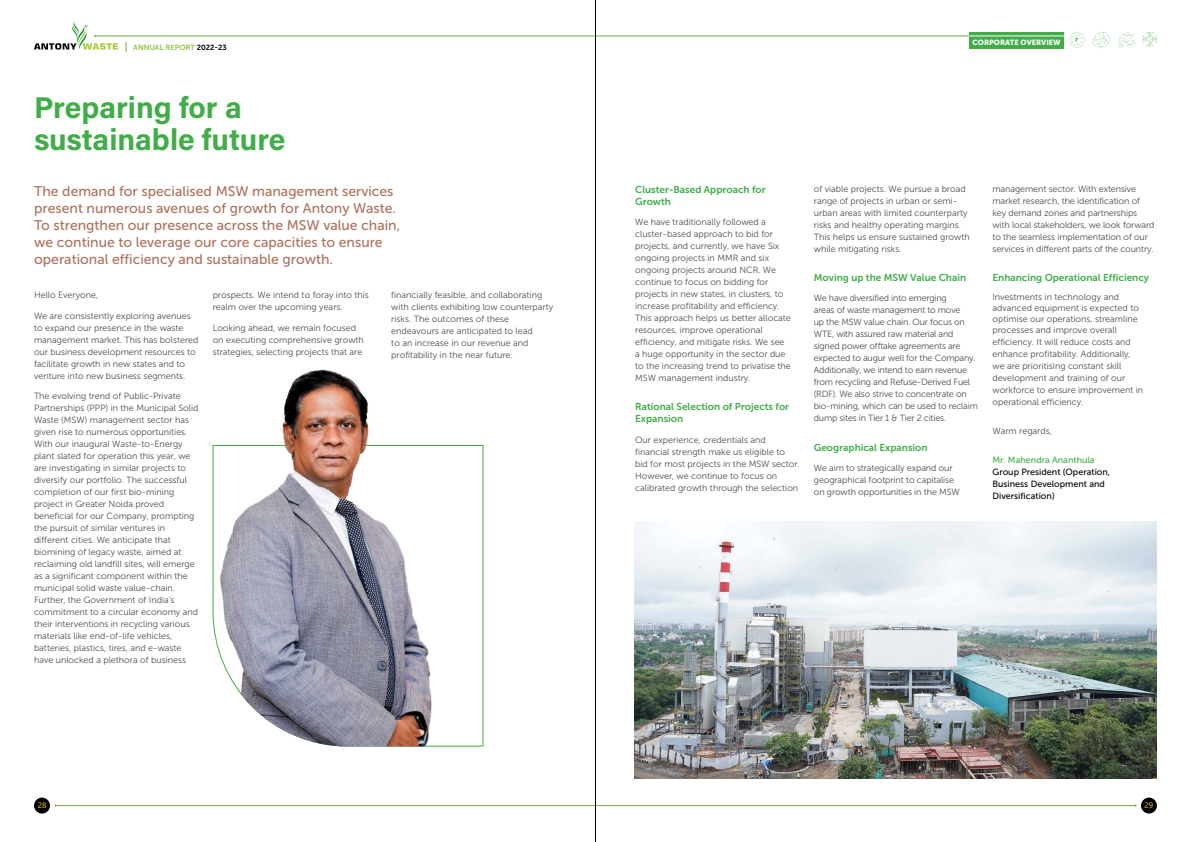
<style>
.page{position:relative;width:1191px;height:842px;background:#fff}
.page>*{position:absolute;margin:0;border:0;box-sizing:border-box;transform-origin:0 0}
.t1{font:30px/32px "Acumin Variable Concept";letter-spacing:-.005em;color:#41ad49}
.t2{font:14px/17px "Museo Sans 500";color:#ae715c}
.t3{font:10px/12px "Museo Sans 700";color:#41ad49}
.t4{font:9px/12px "Museo Sans 300";color:#4d4d4f}
.t5{font:9px/12px "Museo Sans 300";letter-spacing:-.02em;color:#4d4d4f}
.t6{font:9px/12px "Museo Sans 500";color:#000}
.t7{font:9px "Museo Sans 500";color:#41ad49}
.t8{font:8px "Segoe UI";color:#ffcb05}
.t9{font:7.5px "Museo Sans 700";color:#92c244}
.t10{font:7.5px "Museo Sans 900";color:#fff}
.s1{color:#000}
</style>
<div class="page">
<img style="left:635px;top:522px;width:522px;height:256px">
<img style="left:213px;top:445px;width:270px;height:301px">
<img style="left:221px;top:369px;width:238px;height:117px">
<hr style="left:95px;top:36px;width:874px;height:1px;background:#79a342">
<svg style="left:34px;top:22px;width:84px;height:28px"></svg>
<hr style="left:55px;top:805px;width:1080px;height:1px;background:#79a342">
<div style="left:969px;top:32px;width:95px;height:16px;background:#41ad49"></div>
<hr style="left:969px;top:36px;width:95px;height:1px;background:#fff">
<div style="left:34px;top:797px;width:16px;height:16px;background:#000;border-radius:50%"></div>
<div style="left:1141px;top:797px;width:16px;height:16px;background:#000;border-radius:50%"></div>
<hr style="left:595px;top:0;width:1px;height:842px;background:#000">
<svg style="left:1068px;top:32px;width:16px;height:16px"></svg>
<svg style="left:1092px;top:32px;width:17px;height:16px"></svg>
<svg style="left:1118px;top:32px;width:17px;height:16px"></svg>
<svg style="left:1142px;top:32px;width:15px;height:14px"></svg>
<p class="t9" style="left:133px;top:43px;width:95px">ANNUAL REPORT <span class="s1">2022-23</span></p>
<h1 class="t1" style="left:34px;top:90px;width:253px">Preparing for a sustainable future</h1>
<p class="t2" style="left:34px;top:182px;width:367px">The demand for specialised MSW management services present numerous avenues of growth for Antony Waste.<br>To strengthen our presence across the MSW value chain, we continue to leverage our core capacities to ensure operational efficiency and sustainable growth.</p>
<p class="t4" style="left:34px;top:289px;width:66px">Hello Everyone,</p>
<p class="t4" style="left:34px;top:309px;width:166px">We are consistently exploring avenues to expand our presence in the waste management market. This has bolstered our business development resources to facilitate growth in new states and to venture into new business segments.</p>
<p class="t4" style="left:34px;top:390px;width:166px">The evolving trend of Public-Private Partnerships (PPP) in the Municipal Solid Waste (MSW) management sector has given rise to numerous opportunities.<br>With our inaugural Waste-to-Energy plant slated for operation this year, we are investigating in similar projects to diversify our portfolio. The successful completion of our first bio-mining project in Greater Noida proved beneficial for our Company, prompting the pursuit of similar ventures in different cities. We anticipate that biomining of legacy waste, aimed at reclaiming old landfill sites, will emerge as a significant component within the municipal solid waste value-chain.<br>Further, the Government of India’s commitment to a circular economy and their interventions in recycling various materials like end-of-life vehicles, batteries, plastics, tires, and e-waste have unlocked a plethora of business</p>
<p class="t4" style="left:391px;top:289px;width:163px">financially feasible, and collaborating with clients exhibiting low counterparty risks. The outcomes of these endeavours are anticipated to lead<br>to an increase in our revenue and profitability in the near future.</p>
<p class="t4" style="left:213px;top:289px;width:158px">prospects. We intend to foray into this realm over the upcoming years.</p>
<p class="t4" style="left:213px;top:321px;width:153px">Looking ahead, we remain focused on executing comprehensive growth strategies, selecting projects that are</p>
<p class="t10" style="left:972px;top:38px;width:90px">CORPORATE OVERVIEW</p>
<p class="t3" style="left:635px;top:183px;width:132px">Cluster-Based Approach for<br>Growth</p>
<p class="t4" style="left:635px;top:216px;width:157px">We have traditionally followed a cluster-based approach to bid for projects, and currently, we have Six ongoing projects in MMR and six ongoing projects around NCR. We continue to focus on bidding for projects in new states, in clusters, to increase profitability and efficiency.<br>This approach helps us better allocate resources, improve operational efficiency, and mitigate risks. We see a huge opportunity in the sector due to the increasing trend to privatise the MSW management industry.</p>
<p class="t3" style="left:635px;top:401px;width:155px">Rational Selection of Projects for<br>Expansion</p>
<p class="t4" style="left:635px;top:434px;width:166px">Our experience, credentials and financial strength make us eligible to bid for most projects in the MSW sector.<br>However, we continue to focus on calibrated growth through the selection</p>
<p class="t4" style="left:814px;top:183px;width:157px">of viable projects. We pursue a broad range of projects in urban or semi&shy;urban areas with limited counterparty risks and healthy operating margins.<br>This helps us ensure sustained growth while mitigating risks.</p>
<p class="t3" style="left:814px;top:271px;width:154px">Moving up the MSW Value Chain</p>
<p class="t5" style="left:814px;top:292px;width:166px">We have diversified into emerging<br>areas of waste management to move<br>up the MSW value chain. Our focus on WTE, with assured raw material and signed power offtake agreements are expected to augur well for the Company.<br>Additionally, we intend to earn revenue from recycling and Refuse-Derived Fuel (RDF). We also strive to concentrate on bio-mining, which can be used to reclaim dump sites in Tier 1 &amp; Tier 2 cities.</p>
<p class="t3" style="left:814px;top:441px;width:115px">Geographical Expansion</p>
<p class="t4" style="left:814px;top:462px;width:148px">We aim to strategically expand our geographical footprint to capitalise on growth opportunities in the MSW</p>
<p class="t4" style="left:992px;top:183px;width:163px">management sector. With extensive market research, the identification of key demand zones and partnerships with local stakeholders, we look forward to the seamless implementation of our services in different parts of the country.</p>
<p class="t3" style="left:992px;top:271px;width:158px">Enhancing Operational Efficiency</p>
<p class="t4" style="left:992px;top:292px;width:148px;line-height:11px">Investments in technology and advanced equipment is expected to optimise our operations, streamline processes and improve overall</p>
<p class="t4" style="left:992px;top:336px;width:152px">efficiency. It will reduce costs and enhance profitability. Additionally, we are prioritising constant skill development and training of our workforce to ensure improvement in operational efficiency.</p>
<p class="t4" style="left:992px;top:425px;width:61px">Warm regards,</p>
<p class="t7" style="left:992px;top:455px;width:104px">Mr. Mahendra Ananthula</p>
<p class="t6" style="left:992px;top:466px;width:119px">Group President (Operation,<br>Business Development and<br>Diversification)</p>
<p class="t8" style="left:38px;top:798px;width:10px">28</p>
<p class="t8" style="left:1144px;top:798px;width:10px">29</p>
</div>
